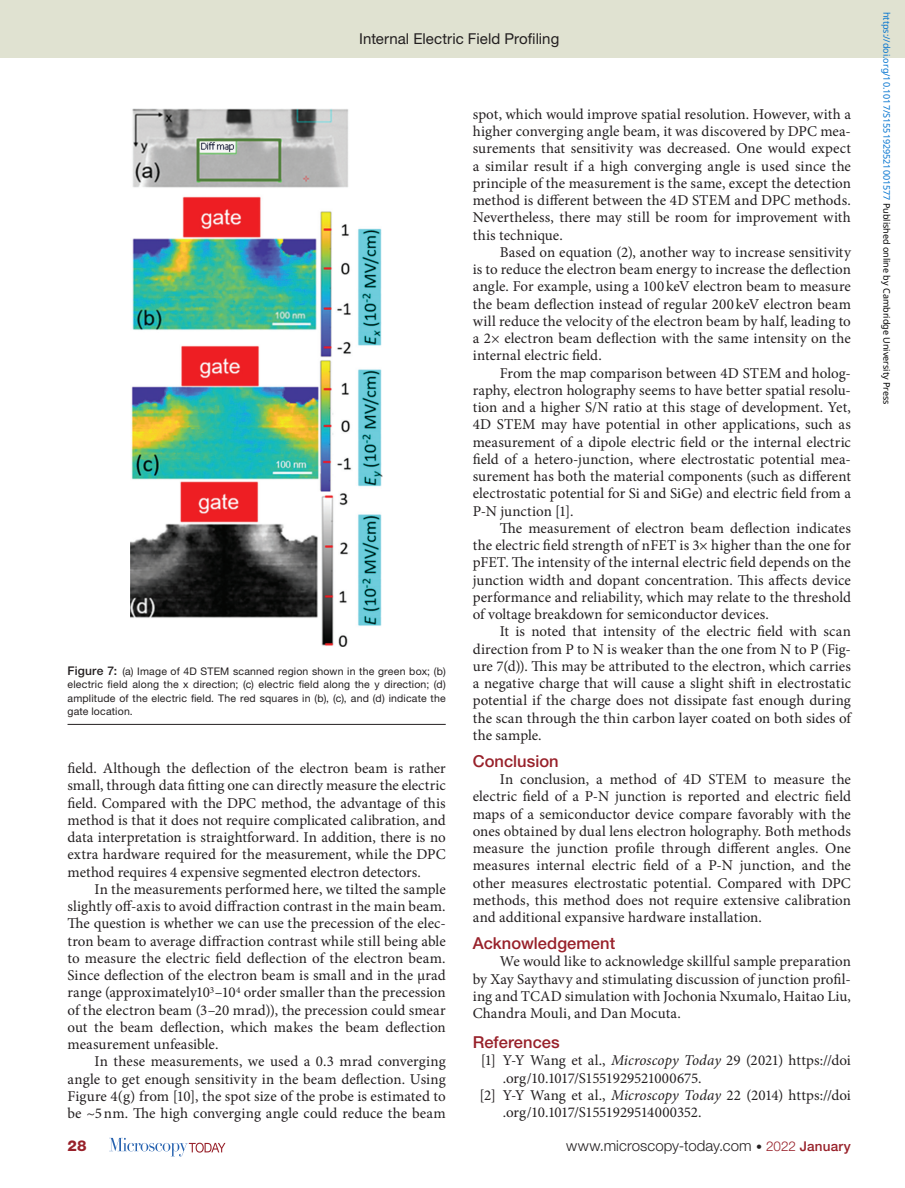
<style>
.page{position:relative;width:905px;height:1188px;background:#fff}
.page>*{position:absolute;margin:0;border:0;box-sizing:border-box;transform-origin:0 0}
.t1{font:500 16.5px "Helvetica Neue LT Std";letter-spacing:.005em;color:#98212a}
.t2{font:15px/17.2px "Minion Pro";color:#231f20;text-align:justify}
.t3{font:15px "Minion Pro";letter-spacing:-.02em;color:#231f20}
.t4{font:300 15px "Helvetica Neue LT Std";letter-spacing:.005em;color:#231f20}
.t5{font:15px "Helvetica Neue LT Std";letter-spacing:.005em;color:#231f20}
.t6{font:800 15px "Helvetica Neue LT Std";color:#98212a}
.t7{font:10.5px/13.5px "Helvetica Neue LT Std";letter-spacing:.02em;color:#231f20;text-align:justify}
.t8{font:9px "Noto Sans";color:#0172cf}
.s1{font-weight:500;font-size:12px}
.s2{font-style:italic}
.s3{font-size:12px}
.s4{font-size:13.5px;color:#98212a}
.s5{font-weight:500;font-size:13.5px;color:#98212a}
.s6{color:#000}
</style>
<div class="page">
<div style="left:0;top:0;width:904px;height:58px;background:#e0e2d1"></div>
<svg style="left:109px;top:1138px;width:116px;height:18px"></svg>
<hr style="left:68px;top:724px;width:378px;height:1px;background:#231f20">
<img style="left:130px;top:108px;width:252px;height:538px">
<p class="t5" style="left:359px;top:30px;width:202px">Internal Electric Field Profiling</p>
<p class="t7" style="left:68px;top:664px;width:380px"><span class="s1">Figure 7:</span> (a) Image of 4D STEM scanned region shown in the green box; (b) electric field along the x direction; (c) electric field along the y direction; (d) amplitude of the electric field. The red squares in (b), (c), and (d) indicate the gate location.</p>
<p class="t2" style="left:68px;top:760px;width:380px">field. Although the deflection of the electron beam is rather small, through data fitting one can directly measure the electric field. Compared with the DPC method, the advantage of this method is that it does not require complicated calibration, and data interpretation is straightforward. In addition, there is no extra hardware required for the measurement, while the DPC method requires 4 expensive segmented electron detectors.</p>
<p class="t2" style="left:68px;top:881px;width:380px;text-indent:27px">In the measurements performed here, we tilted the sample slightly off-axis to avoid diffraction contrast in the main beam.<br>The question is whether we can use the precession of the elec&shy;tron beam to average diffraction contrast while still being able to measure the electric field deflection of the electron beam.<br>Since deflection of the electron beam is small and in the µrad range (approximately10<sup>3</sup>–10<sup>4</sup> order smaller than the precession of the electron beam (3–20 mrad)), the precession could smear out the beam deflection, which makes the beam deflection measurement unfeasible.</p>
<p class="t2" style="left:68px;top:1053px;width:380px;text-indent:27px">In these measurements, we used a 0.3 mrad converging angle to get enough sensitivity in the beam deflection. Using Figure 4(g) from [10], the spot size of the probe is estimated to be ~5nm. The high converging angle could reduce the beam</p>
<p class="t2" style="left:473px;top:106px;width:380px">spot, which would improve spatial resolution. However, with a higher converging angle beam, it was discovered by DPC mea&shy;surements that sensitivity was decreased. One would expect a similar result if a high converging angle is used since the principle of the measurement is the same, except the detection method is different between the 4D STEM and DPC methods.<br>Nevertheless, there may still be room for improvement with this technique.</p>
<p class="t2" style="left:473px;top:244px;width:380px;text-indent:27px">Based on equation (2), another way to increase sensitivity is to reduce the electron beam energy to increase the deflection angle. For example, using a 100keV electron beam to measure the beam deflection instead of regular 200 keV electron beam will reduce the velocity of the electron beam by half, leading to a 2× electron beam deflection with the same intensity on the internal electric field.</p>
<p class="t2" style="left:473px;top:364px;width:380px;text-indent:27px">From the map comparison between 4D STEM and holog&shy;raphy, electron holography seems to have better spatial resolu&shy;tion and a higher S/N ratio at this stage of development. Yet, 4D STEM may have potential in other applications, such as measurement of a dipole electric field or the internal electric field of a hetero-junction, where electrostatic potential mea&shy;surement has both the material components (such as different electrostatic potential for Si and SiGe) and electric field from a P-N junction [1].</p>
<p class="t2" style="left:473px;top:520px;width:380px;text-indent:27px">The measurement of electron beam deflection indicates the electric field strength of nFET is 3× higher than the one for pFET. The intensity of the internal electric field depends on the junction width and dopant concentration. This affects device performance and reliability, which may relate to the threshold of voltage breakdown for semiconductor devices.</p>
<p class="t2" style="left:473px;top:623px;width:380px;text-indent:27px">It is noted that intensity of the electric field with scan direction from P to N is weaker than the one from N to P (Fig&shy;ure 7(d)). This may be attributed to the electron, which carries a negative charge that will cause a slight shift in electrostatic potential if the charge does not dissipate fast enough during the scan through the thin carbon layer coated on both sides of the sample.</p>
<p class="t1" style="left:472px;top:751px;width:87px">Conclusion</p>
<p class="t2" style="left:472px;top:771px;width:380px;text-indent:27px">In conclusion, a method of 4D STEM to measure the electric field of a P-N junction is reported and electric field maps of a semiconductor device compare favorably with the ones obtained by dual lens electron holography. Both methods measure the junction profile through different angles. One measures internal electric field of a P-N junction, and the other measures electrostatic potential. Compared with DPC methods, this method does not require extensive calibration and additional expansive hardware installation.</p>
<p class="t1" style="left:472px;top:933px;width:144px">Acknowledgement</p>
<p class="t2" style="left:472px;top:953px;width:380px;text-indent:27px">We would like to acknowledge skillful sample preparation by Xay Saythavy and stimulating discussion of junction profil&shy;ing and TCAD simulation with Jochonia Nxumalo, Haitao Liu, Chandra Mouli, and Dan Mocuta.</p>
<p class="t1" style="left:472px;top:1032px;width:89px">References</p>
<p class="t2" style="left:481px;top:1052px;width:371px">[1] Y-Y Wang et al., <span class="s2">Microscopy Today</span> 29 (2021) https://doi</p>
<p class="t3" style="left:502px;top:1068px;width:200px">.org/10.1017/S1551929521000675.</p>
<p class="t2" style="left:479px;top:1087px;width:373px">[2] Y-Y Wang et al., <span class="s2">Microscopy Today</span> 22 (2014) https://doi</p>
<p class="t3" style="left:502px;top:1102px;width:200px">.org/10.1017/S1551929514000352.</p>
<p class="t6" style="left:68px;top:1137px;width:21px">28</p>
<p class="t4" style="left:566px;top:1137px;width:286px">www.microscopy-today.com <span class="s3">•</span> <span class="s4">2022</span> <span class="s5">January</span></p>
<p class="t8" style="left:893px;top:12px;width:394px;rotate:90deg">https://doi.org/10.1017/S1551929521001577 <span class="s6">Published online by Cambridge University Press</span></p>
</div>
